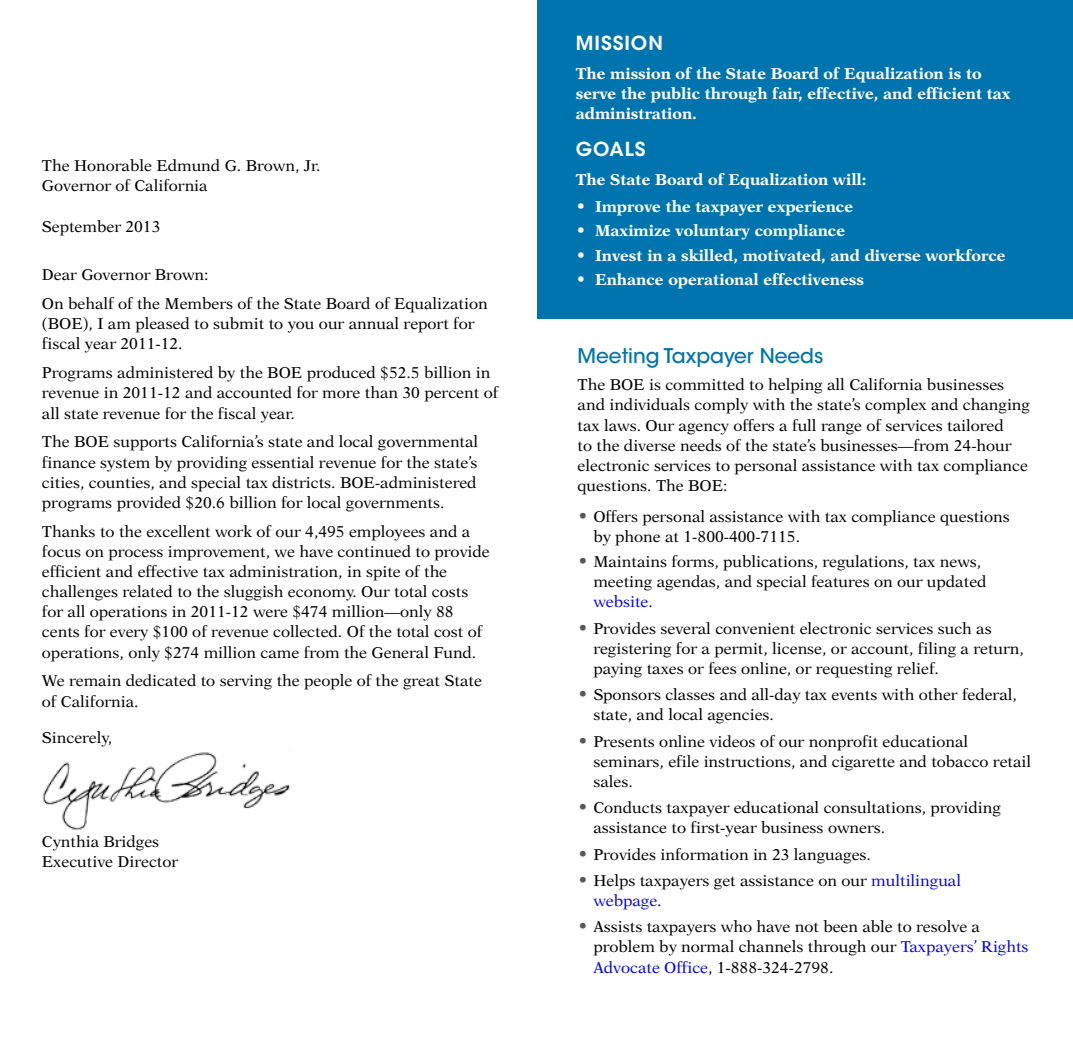
<style>
.page{position:relative;width:1073px;height:1040px;background:#fff}
.page>*{position:absolute;margin:0;border:0;box-sizing:border-box;transform-origin:0 0}
.t1{font:500 20.12px "ITC Avant Garde Std";color:#0074af}
.t2{font:600 19.25px "ITC Avant Garde Std";letter-spacing:.05em;color:#fff}
.t3{font:15.75px/20.1px "New Aster LT Std";color:#000}
.t4{font:700 15.75px/20.1px "New Aster LT Std";color:#fff}
.s1{font-family:"Carta Std";font-weight:400;font-size:14.88px}
.s2{font-family:"Carta Std";color:#58595b}
.s3{color:#00f}
</style>
<div class="page">
<div style="left:537px;top:0;width:535px;height:318px;background:#0074af"></div>
<img style="left:42px;top:752px;width:248px;height:78px">
<p class="t3" style="left:42px;top:155px;width:280px">The Honorable Edmund G. Brown, Jr.<br>Governor of California</p>
<p class="t3" style="left:42px;top:217px;width:120px">September 2013</p>
<p class="t3" style="left:42px;top:265px;width:168px">Dear Governor Brown:</p>
<p class="t3" style="left:42px;top:294px;width:447px">On behalf of the Members of the State Board of Equalization (BOE), I am pleased to submit to you our annual report for fiscal year 2011-12.</p>
<p class="t3" style="left:42px;top:363px;width:457px">Programs administered by the BOE produced $52.5 billion in revenue in 2011-12 and accounted for more than 30 percent of all state revenue for the fiscal year.</p>
<p class="t3" style="left:42px;top:432px;width:438px;text-align:justify">The BOE supports California’s state and local governmental finance system by providing essential revenue for the state’s cities, counties, and special tax districts. BOE-administered programs provided $20.6 billion for local governments.</p>
<p class="t3" style="left:42px;top:521px;width:449px">Thanks to the excellent work of our 4,495 employees and a focus on process improvement, we have continued to provide efficient and effective tax administration, in spite of the challenges related to the sluggish economy. Our total costs for all operations in 2011-12 were $474 million—only 88 cents for every $100 of revenue collected. Of the total cost of operations, only $274 million came from the General Fund.</p>
<p class="t3" style="left:42px;top:671px;width:441px">We remain dedicated to serving the people of the great State of California.</p>
<p class="t3" style="left:42px;top:727px;width:72px">Sincerely,</p>
<p class="t3" style="left:42px;top:831px;width:138px">Cynthia Bridges<br>Executive Director</p>
<h4 class="t2" style="left:575px;top:31px;width:88px">MISSION</h4>
<h5 class="t4" style="left:575px;top:63px;width:436px">The mission of the State Board of Equalization is to serve the public through fair, effective, and efficient tax administration.</h5>
<h4 class="t2" style="left:575px;top:137px;width:71px">GOALS</h4>
<h5 class="t4" style="left:575px;top:170px;width:292px">The State Board of Equalization will:</h5>
<p class="t4" style="left:575px;top:196px;width:279px"><span class="s1">•</span> Improve the taxpayer experience</p>
<p class="t4" style="left:575px;top:220px;width:271px"><span class="s1">•</span> Maximize voluntary compliance</p>
<p class="t4" style="left:575px;top:245px;width:431px"><span class="s1">•</span> Invest in a skilled, motivated, and diverse workforce</p>
<p class="t4" style="left:575px;top:269px;width:289px"><span class="s1">•</span> Enhance operational effectiveness</p>
<h4 class="t1" style="left:577px;top:343px;width:247px">Meeting Taxpayer Needs</h4>
<p class="t3" style="left:577px;top:375px;width:454px">The BOE is committed to helping all California businesses and individuals comply with the state’s complex and changing tax laws. Our agency offers a full range of services tailored<br>to the diverse needs of the state’s businesses—from 24-hour electronic services to personal assistance with tax compliance questions. The BOE:</p>
<p class="t3" style="left:593px;top:506px;width:418px;text-indent:-16px"><span class="s2">•</span> Offers personal assistance with tax compliance questions by phone at 1-800-400-7115.</p>
<p class="t3" style="left:593px;top:551px;width:394px;text-indent:-16px"><span class="s2">•</span> Maintains forms, publications, regulations, tax news, meeting agendas, and special features on our updated <span class="s3">website</span>.</p>
<p class="t3" style="left:593px;top:618px;width:432px;text-indent:-16px"><span class="s2">•</span> Provides several convenient electronic services such as registering for a permit, license, or account, filing a return, paying taxes or fees online, or requesting relief.</p>
<p class="t3" style="left:593px;top:684px;width:425px;text-indent:-16px"><span class="s2">•</span> Sponsors classes and all-day tax events with other federal, state, and local agencies.</p>
<p class="t3" style="left:593px;top:731px;width:439px;text-indent:-16px"><span class="s2">•</span> Presents online videos of our nonprofit educational seminars, efile instructions, and cigarette and tobacco retail sales.</p>
<p class="t3" style="left:593px;top:797px;width:409px;text-indent:-16px"><span class="s2">•</span> Conducts taxpayer educational consultations, providing assistance to first-year business owners.</p>
<p class="t3" style="left:577px;top:844px;width:295px"><span class="s2">•</span> Provides information in 23 languages.</p>
<p class="t3" style="left:593px;top:870px;width:369px;text-indent:-16px"><span class="s2">•</span> Helps taxpayers get assistance on our <span class="s3">multilingual webpage</span>.</p>
<p class="t3" style="left:593px;top:916px;width:436px;text-indent:-16px"><span class="s2">•</span> Assists taxpayers who have not been able to resolve a problem by normal channels through our <span class="s3">Taxpayers’ Rights<br>Advocate Office</span>, 1-888-324-2798.</p>
</div>
